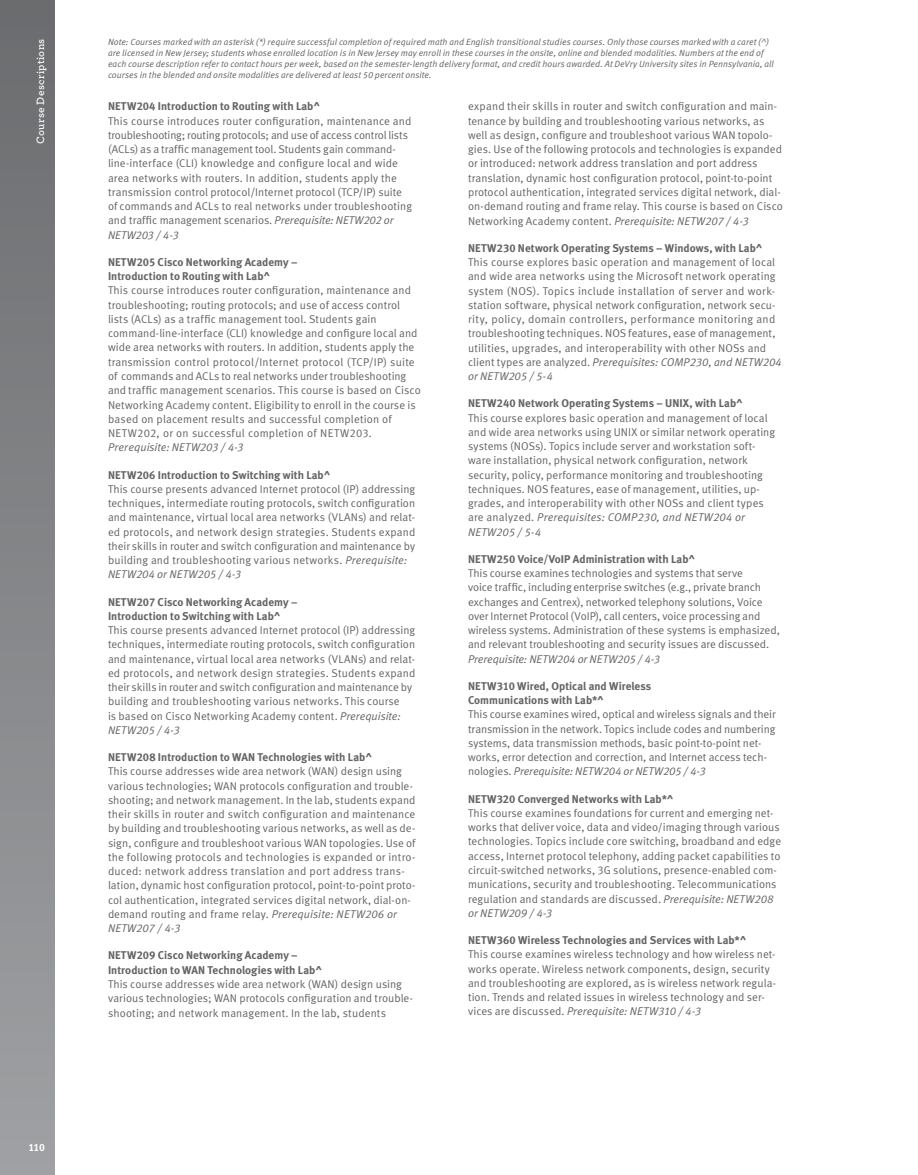
<style>
.page{position:relative;width:918px;height:1175px;background:#fff}
.page>*{position:absolute;margin:0;border:0;box-sizing:border-box;transform-origin:0 0}
.t1{font:11.25px/14.2px "Meta Normal LF";letter-spacing:.005em;color:#636466}
.t2{font:11.25px/14.2px "Meta Bold LF";color:#636466}
.t3{font:italic 11.25px "Meta Normal LF";letter-spacing:-.005em;color:#636466}
.t4{font:600 11.25px "Archer";letter-spacing:.025em;color:#fff}
.t5{font:10.5px "Meta Bold LF";color:#fff}
.t6{font:italic 9px/11.2px "Meta Normal LF";letter-spacing:.01em;color:#636466}
.s1{font-style:italic}
</style>
<div class="page">
<div style="left:0;top:0;width:55px;height:1174px;background:linear-gradient(to bottom,#6a6c6e,#9fa1a3)"></div>
<p class="t4" style="left:32px;top:144px;width:107px;rotate:-90deg">Course Descriptions</p>
<p class="t5" style="left:28px;top:1141px;width:18px">110</p>
<p class="t6" style="left:108px;top:36px;width:667px">Note: Courses marked with an asterisk (*) require successful completion of required math and English transitional studies courses. Only those courses marked with a caret (^) are licensed in New Jersey; students whose enrolled location is in New Jersey may enroll in these courses in the onsite, online and blended modalities. Numbers at the end of each course description refer to contact hours per week, based on the semester-length delivery format, and credit hours awarded. At DeVry University sites in Pennsylvania, all courses in the blended and onsite modalities are delivered at least 50 percent onsite.</p>
<p class="t2" style="left:108px;top:99px;width:214px">NETW204 Introduction to Routing with Lab^</p>
<p class="t1" style="left:108px;top:113px;width:306px">This course introduces router configuration, maintenance and troubleshooting; routing protocols; and use of access control lists (ACLs) as a traffic management tool. Students gain command&shy;line-interface (CLI) knowledge and configure local and wide area networks with routers. In addition, students apply the transmission control protocol/Internet protocol (TCP/IP) suite of commands and ACLs to real networks under troubleshooting and traffic management scenarios. <span class="s1">Prerequisite: NETW202 or NETW203 / 4-3</span></p>
<p class="t2" style="left:108px;top:255px;width:191px">NETW205 Cisco Networking Academy –<br>Introduction to Routing with Lab^</p>
<p class="t1" style="left:108px;top:283px;width:314px">This course introduces router configuration, maintenance and troubleshooting; routing protocols; and use of access control lists (ACLs) as a traffic management tool. Students gain command-line-interface (CLI) knowledge and configure local and wide area networks with routers. In addition, students apply the transmission control protocol/Internet protocol (TCP/IP) suite of commands and ACLs to real networks under troubleshooting and traffic management scenarios. This course is based on Cisco Networking Academy content. Eligibility to enroll in the course is based on placement results and successful completion of NETW202, or on successful completion of NETW203.</p>
<p class="t3" style="left:108px;top:441px;width:137px">Prerequisite: NETW203 / 4-3</p>
<p class="t2" style="left:108px;top:467px;width:224px">NETW206 Introduction to Switching with Lab^</p>
<p class="t1" style="left:108px;top:481px;width:309px">This course presents advanced Internet protocol (IP) addressing techniques, intermediate routing protocols, switch configuration and maintenance, virtual local area networks (VLANs) and relat&shy;ed protocols, and network design strategies. Students expand their skills in router and switch configuration and maintenance by building and troubleshooting various networks. <span class="s1">Prerequisite:<br>NETW204 or NETW205 / 4-3</span></p>
<p class="t2" style="left:108px;top:594px;width:191px">NETW207 Cisco Networking Academy –<br>Introduction to Switching with Lab^</p>
<p class="t1" style="left:108px;top:623px;width:309px">This course presents advanced Internet protocol (IP) addressing techniques, intermediate routing protocols, switch configuration and maintenance, virtual local area networks (VLANs) and relat&shy;ed protocols, and network design strategies. Students expand their skills in router and switch configuration and maintenance by building and troubleshooting various networks. This course<br>is based on Cisco Networking Academy content. <span class="s1">Prerequisite:<br>NETW205 / 4-3</span></p>
<p class="t2" style="left:108px;top:750px;width:266px">NETW208 Introduction to WAN Technologies with Lab^</p>
<p class="t1" style="left:108px;top:764px;width:309px">This course addresses wide area network (WAN) design using various technologies; WAN protocols configuration and trouble&shy;shooting; and network management. In the lab, students expand their skills in router and switch configuration and maintenance by building and troubleshooting various networks, as well as de&shy;sign, configure and troubleshoot various WAN topologies. Use of the following protocols and technologies is expanded or intro&shy;duced: network address translation and port address trans&shy;lation, dynamic host configuration protocol, point-to-point proto&shy;col authentication, integrated services digital network, dial-on&shy;demand routing and frame relay. <span class="s1">Prerequisite: NETW206 or NETW207 / 4-3</span></p>
<p class="t2" style="left:108px;top:948px;width:216px">NETW209 Cisco Networking Academy –<br>Introduction to WAN Technologies with Lab^</p>
<p class="t1" style="left:108px;top:976px;width:306px">This course addresses wide area network (WAN) design using various technologies; WAN protocols configuration and trouble&shy;shooting; and network management. In the lab, students</p>
<p class="t1" style="left:468px;top:99px;width:316px">expand their skills in router and switch configuration and main&shy;tenance by building and troubleshooting various networks, as well as design, configure and troubleshoot various WAN topolo&shy;gies. Use of the following protocols and technologies is expanded or introduced: network address translation and port address translation, dynamic host configuration protocol, point-to-point protocol authentication, integrated services digital network, dial&shy;on-demand routing and frame relay. This course is based on Cisco Networking Academy content. <span class="s1">Prerequisite: NETW207 / 4-3</span></p>
<p class="t2" style="left:468px;top:240px;width:296px">NETW230 Network Operating Systems – Windows, with Lab^</p>
<p class="t1" style="left:468px;top:255px;width:315px">This course explores basic operation and management of local and wide area networks using the Microsoft network operating system (NOS). Topics include installation of server and work&shy;station software, physical network configuration, network secu&shy;rity, policy, domain controllers, performance monitoring and troubleshooting techniques. NOS features, ease of management, utilities, upgrades, and interoperability with other NOSs and client types are analyzed. <span class="s1">Prerequisites: COMP230, and NETW204 or NETW205 / 5-4</span></p>
<p class="t2" style="left:468px;top:396px;width:276px">NETW240 Network Operating Systems – UNIX, with Lab^</p>
<p class="t1" style="left:468px;top:410px;width:309px">This course explores basic operation and management of local and wide area networks using UNIX or similar network operating systems (NOSs). Topics include server and workstation soft&shy;ware installation, physical network configuration, network security, policy, performance monitoring and troubleshooting techniques. NOS features, ease of management, utilities, up&shy;grades, and interoperability with other NOSs and client types are analyzed. <span class="s1">Prerequisites: COMP230, and NETW204 or NETW205 / 5-4</span></p>
<p class="t2" style="left:468px;top:551px;width:229px">NETW250 Voice/VoIP Administration with Lab^</p>
<p class="t1" style="left:468px;top:566px;width:313px">This course examines technologies and systems that serve<br>voice traffic, including enterprise switches (e.g., private branch exchanges and Centrex), networked telephony solutions, Voice over Internet Protocol (VoIP), call centers, voice processing and wireless systems. Administration of these systems is emphasized, and relevant troubleshooting and security issues are discussed.</p>
<p class="t3" style="left:468px;top:652px;width:193px">Prerequisite: NETW204 or NETW205 / 4-3</p>
<p class="t2" style="left:468px;top:678px;width:185px">NETW310 Wired, Optical and Wireless<br>Communications with Lab*^</p>
<p class="t1" style="left:468px;top:707px;width:309px">This course examines wired, optical and wireless signals and their transmission in the network. Topics include codes and numbering systems, data transmission methods, basic point-to-point net&shy;works, error detection and correction, and Internet access tech&shy;nologies. <span class="s1">Prerequisite: NETW204 or NETW205 / 4-3</span></p>
<p class="t2" style="left:468px;top:791px;width:207px">NETW320 Converged Networks with Lab*^</p>
<p class="t1" style="left:468px;top:805px;width:315px">This course examines foundations for current and emerging net&shy;works that deliver voice, data and video/imaging through various technologies. Topics include core switching, broadband and edge access, Internet protocol telephony, adding packet capabilities to circuit-switched networks, 3G solutions, presence-enabled com&shy;munications, security and troubleshooting. Telecommunications regulation and standards are discussed. <span class="s1">Prerequisite: NETW208 or NETW209 / 4-3</span></p>
<p class="t2" style="left:468px;top:932px;width:280px">NETW360 Wireless Technologies and Services with Lab*^</p>
<p class="t1" style="left:468px;top:947px;width:309px">This course examines wireless technology and how wireless net&shy;works operate. Wireless network components, design, security and troubleshooting are explored, as is wireless network regula&shy;tion. Trends and related issues in wireless technology and ser&shy;vices are discussed. <span class="s1">Prerequisite: NETW310 / 4-3</span></p>
</div>
